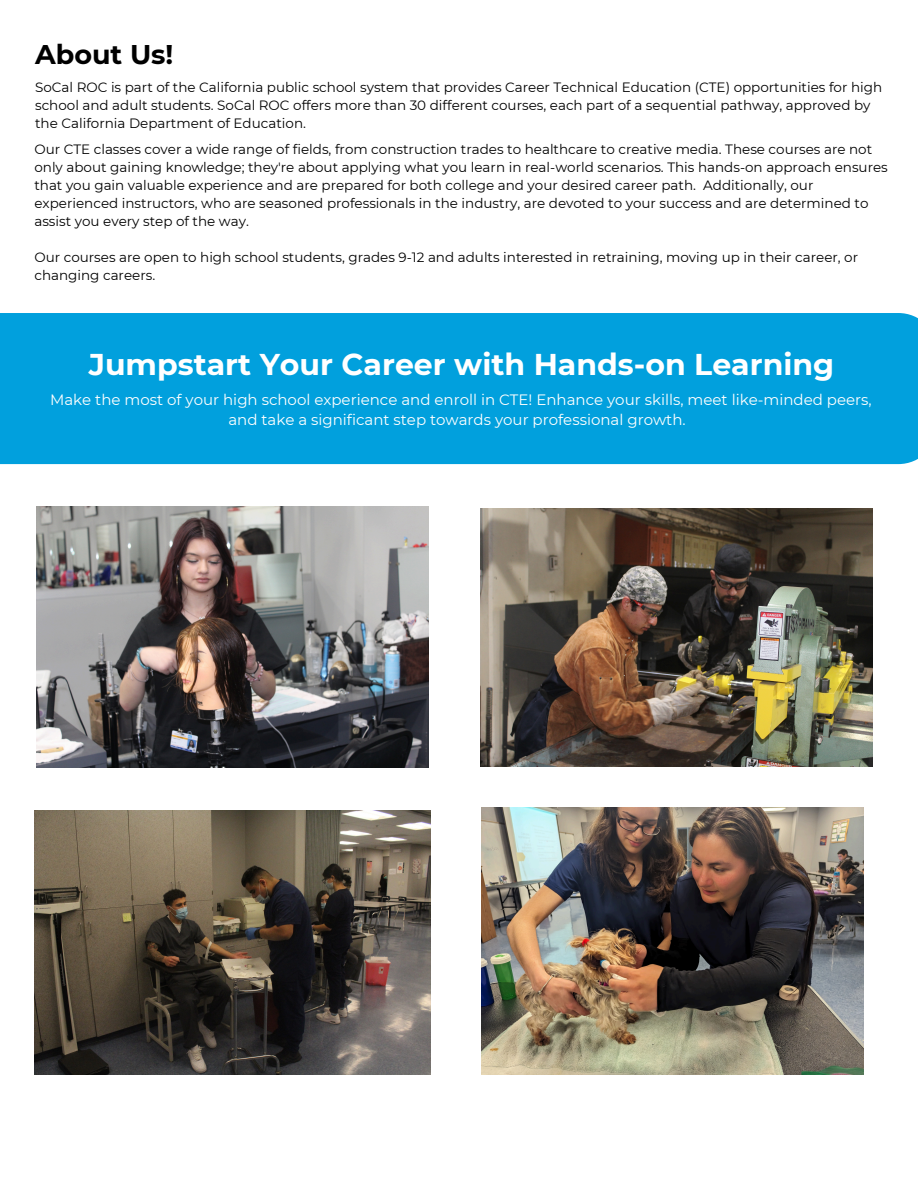
<style>
.page{position:relative;width:918px;height:1188px;background:#fff}
.page>*{position:absolute;margin:0;border:0;box-sizing:border-box;transform-origin:0 0}
.t1{font:700 30px "Montserrat";color:#fff}
.t2{font:700 27px "Montserrat";color:#000}
.t3{font:15px/20.2px "Montserrat";color:#fff;text-align:center}
.t4{font:13.5px/18px "Montserrat";color:#000}
</style>
<div class="page">
<div style="left:0;top:313px;width:918px;height:151px;background:#01a0dd"></div>
<img style="left:37px;top:507px;width:391px;height:261px">
<img style="left:481px;top:509px;width:391px;height:257px">
<img style="left:34px;top:810px;width:396px;height:265px">
<img style="left:482px;top:807px;width:381px;height:268px">
<p class="t2" style="left:35px;top:38px;width:140px">About Us!</p>
<h2 class="t4" style="left:35px;top:78px;width:849px">SoCal ROC is part of the California public school system that provides Career Technical Education (CTE) opportunities for high school and adult students. SoCal ROC offers more than 30 different courses, each part of a sequential pathway, approved by the California Department of Education.</h2>
<p class="t4" style="left:34px;top:140px;width:855px">Our CTE classes cover a wide range of fields, from construction trades to healthcare to creative media. These courses are not only about gaining knowledge; they're about applying what you learn in real-world scenarios. This hands-on approach ensures that you gain valuable experience and are prepared for both college and your desired career path. Additionally, our experienced instructors, who are seasoned professionals in the industry, are devoted to your success and are determined to assist you every step of the way.</p>
<p class="t4" style="left:34px;top:248px;width:825px">Our courses are open to high school students, grades 9-12 and adults interested in retraining, moving up in their career, or changing careers.</p>
<p class="t1" style="left:89px;top:346px;width:747px">Jumpstart Your Career with Hands-on Learning</p>
<p class="t3" style="left:50px;top:389px;width:823px">Make the most of your high school experience and enroll in CTE! Enhance your skills, meet like-minded peers, and take a significant step towards your professional growth.</p>
</div>
